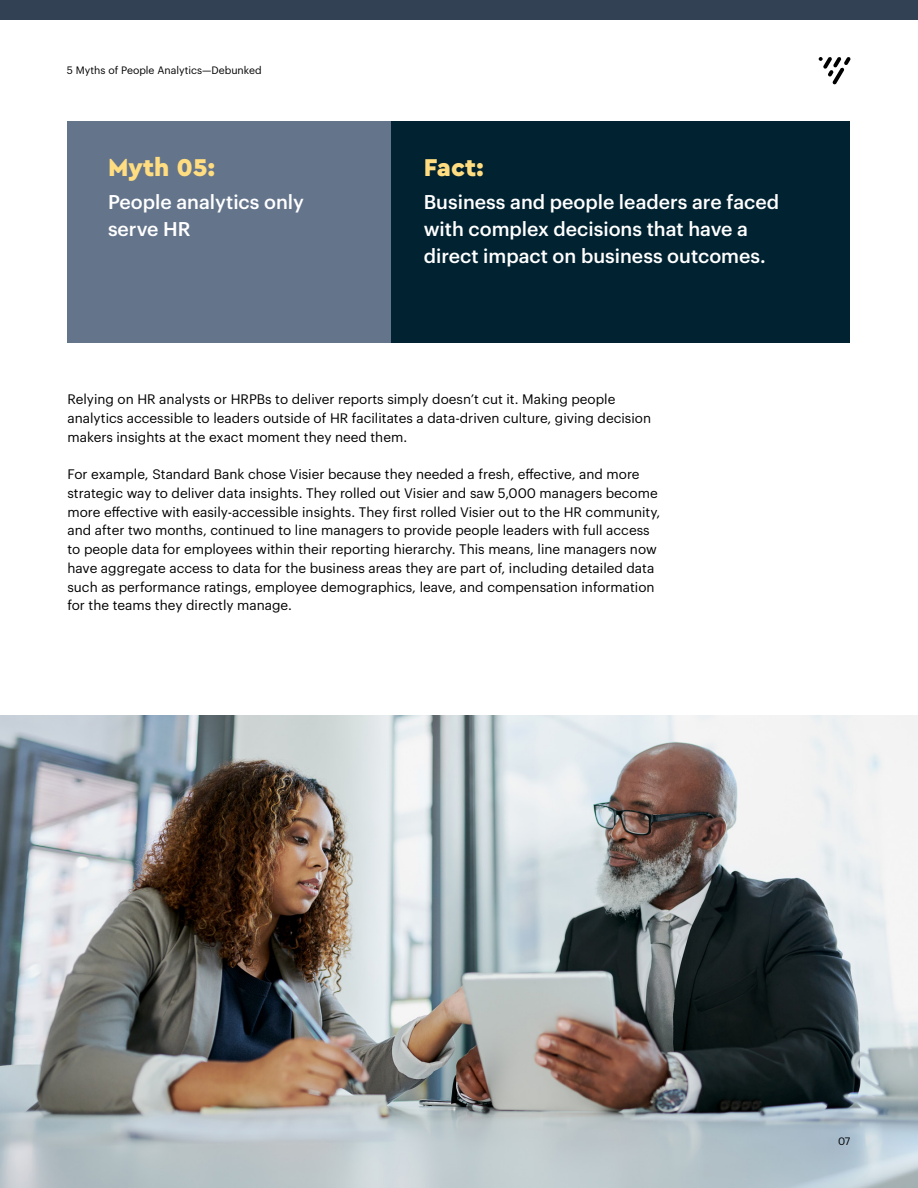
<style>
.page{position:relative;width:918px;height:1188px;background:#fff}
.page>*{position:absolute;margin:0;border:0;box-sizing:border-box;transform-origin:0 0}
.t1{font:900 25.5px "Cera Pro";color:#ffdd80}
.t2{font:500 19.5px/27px "Graphik";color:#fff}
.t3{font:13.5px/18.8px "Graphik";color:#000}
.t4{font:10.5px "Graphik";color:#000}
</style>
<div class="page">
<div style="left:68px;top:122px;width:324px;height:221px;background:#64748b"></div>
<div style="left:392px;top:122px;width:458px;height:221px;background:#002231"></div>
<img style="left:0;top:716px;width:918px;height:472px">
<div style="left:0;top:0;width:918px;height:20px;background:#334155"></div>
<svg style="left:819px;top:57px;width:32px;height:27px"></svg>
<p class="t4" style="left:67px;top:63px;width:196px">5 Myths of People Analytics—Debunked</p>
<h1 class="t1" style="left:108px;top:151px;width:108px">Myth 05:</h1>
<h2 class="t2" style="left:108px;top:187px;width:198px">People analytics only serve HR</h2>
<h1 class="t1" style="left:424px;top:151px;width:61px">Fact:</h1>
<h2 class="t2" style="left:424px;top:187px;width:357px">Business and people leaders are faced with complex decisions that have a direct impact on business outcomes.</h2>
<p class="t3" style="left:68px;top:389px;width:585px">Relying on HR analysts or HRPBs to deliver reports simply doesn’t cut it. Making people analytics accessible to leaders outside of HR facilitates a data-driven culture, giving decision makers insights at the exact moment they need them.</p>
<p class="t3" style="left:68px;top:464px;width:594px">For example, Standard Bank chose Visier because they needed a fresh, effective, and more strategic way to deliver data insights. They rolled out Visier and saw 5,000 managers become more effective with easily-accessible insights. They first rolled Visier out to the HR community, and after two months, continued to line managers to provide people leaders with full access to people data for employees within their reporting hierarchy. This means, line managers now have aggregate access to data for the business areas they are part of, including detailed data such as performance ratings, employee demographics, leave, and compensation information for the teams they directly manage.</p>
<p class="t4" style="left:838px;top:1133px;width:14px">07</p>
</div>
